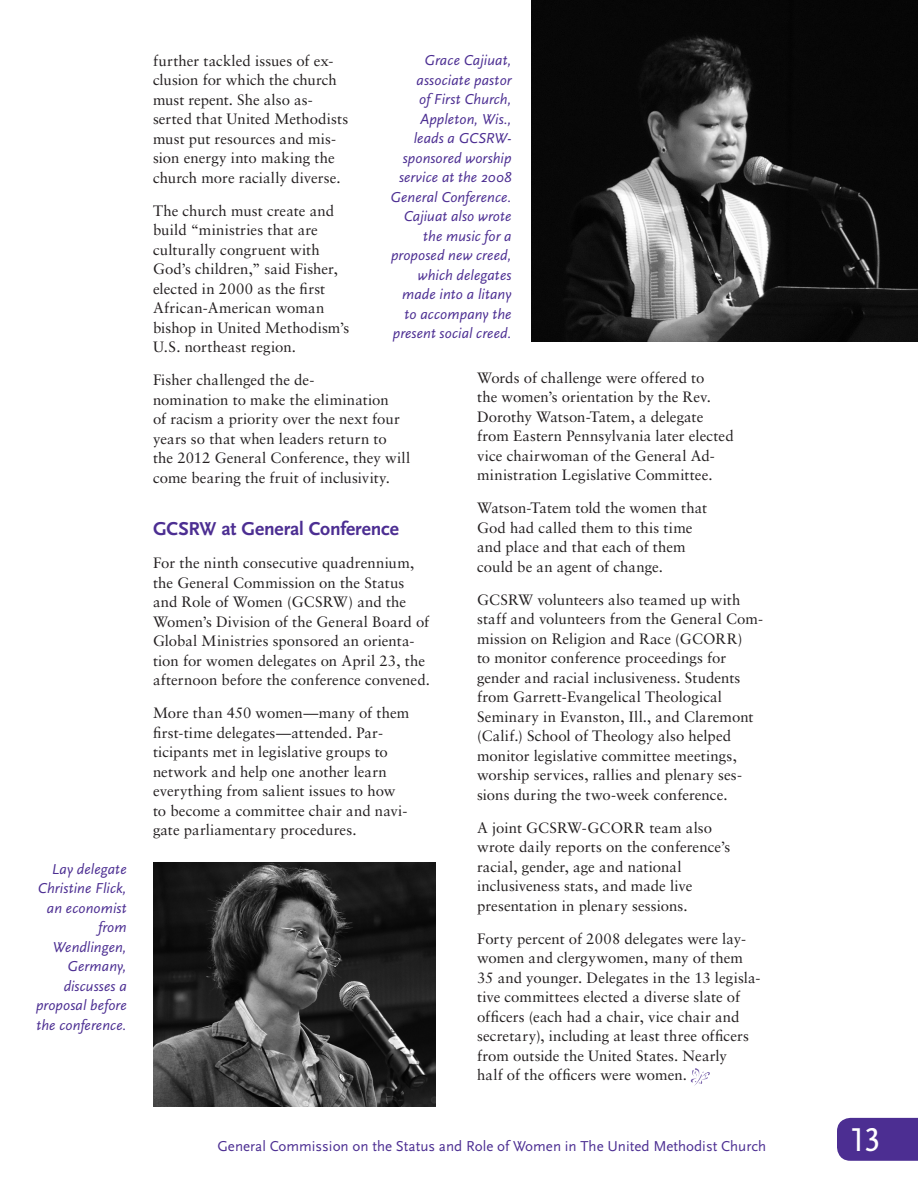
<style>
.page{position:relative;width:918px;height:1188px;background:#fff}
.page>*{position:absolute;margin:0;border:0;box-sizing:border-box;transform-origin:0 0}
.t1{font:34.5px "Scala Sans Caps";color:#fff}
.Headline-Subhead{font:700 19.5px "Scala Sans";letter-spacing:-.01em;color:#4c2e92}
.Body_Text{font:15px/19.5px "Sabon";letter-spacing:.005em;color:#231f20}
.Photo_Caption{font:italic 15px/19.5px "Scala Sans";letter-spacing:.01em;color:#4c2e92;text-align:right}
.t2{font:15px "Scala Sans";color:#4c2e92}
</style>
<div class="page">
<div style="left:837px;top:1118px;width:81px;height:43px;background:#4c2e92"></div>
<svg style="left:695px;top:1068px;width:4px;height:8px"></svg>
<img style="left:531px;top:0;width:387px;height:341px">
<img style="left:153px;top:863px;width:283px;height:244px">
<p class="Photo_Caption" style="left:36px;top:859px;width:92px">Lay delegate<br>Christine Flick, an economist from<br>Wendlingen,<br>Germany, discusses a proposal before the conference.</p>
<p class="Body_Text" style="left:153px;top:50px;width:197px">further tackled issues of ex&shy;clusion for which the church must repent. She also as&shy;serted that United Methodists must put resources and mis&shy;sion energy into making the church more racially diverse.</p>
<p class="Body_Text" style="left:153px;top:200px;width:198px">The church must create and build “ministries that are culturally congruent with<br>God’s children,” said Fisher, elected in 2000 as the first<br>African-American woman bishop in United Methodism’s<br>U.S. northeast region.</p>
<p class="Body_Text" style="left:153px;top:370px;width:259px">Fisher challenged the de-<br>nomination to make the elimination<br>of racism a priority over the next four years so that when leaders return to the 2012 General Conference, they will come bearing the fruit of inclusivity.</p>
<p class="Headline-Subhead" style="left:153px;top:518px;width:247px">GCSRW at General Conference</p>
<p class="Body_Text" style="left:153px;top:553px;width:278px">For the ninth consecutive quadrennium, the General Commission on the Status and Role of Women (GCSRW) and the Women’s Division of the General Board of Global Ministries sponsored an orienta&shy;tion for women delegates on April 23, the afternoon before the conference convened.</p>
<p class="Body_Text" style="left:153px;top:703px;width:258px">More than 450 women—many of them first-time delegates—attended. Par&shy;ticipants met in legislative groups to network and help one another learn everything from salient issues to how to become a committee chair and navi&shy;gate parliamentary procedures.</p>
<p class="Photo_Caption" style="left:391px;top:51px;width:122px">Grace Cajiuat, associate pastor<br>of First Church,<br>Appleton, Wis., leads a GCSRW&shy;sponsored worship service at the 2008<br>General Conference.<br>Cajiuat also wrote the music for a proposed new creed, which delegates made into a litany to accompany the present social creed.</p>
<p class="Body_Text" style="left:477px;top:368px;width:258px">Words of challenge were offered to<br>the women’s orientation by the Rev.<br>Dorothy Watson-Tatem, a delegate from Eastern Pennsylvania later elected vice chairwoman of the General Ad&shy;ministration Legislative Committee.</p>
<p class="Body_Text" style="left:477px;top:498px;width:232px">Watson-Tatem told the women that<br>God had called them to this time and place and that each of them could be an agent of change.</p>
<p class="Body_Text" style="left:477px;top:590px;width:288px">GCSRW volunteers also teamed up with staff and volunteers from the General Com&shy;mission on Religion and Race (GCORR)<br>to monitor conference proceedings for gender and racial inclusiveness. Students from Garrett-Evangelical Theological Seminary in Evanston, Ill., and Claremont (Calif.) School of Theology also helped monitor legislative committee meetings, worship services, rallies and plenary ses&shy;sions during the two-week conference.</p>
<p class="Body_Text" style="left:477px;top:818px;width:255px">A joint GCSRW-GCORR team also wrote daily reports on the conference’s racial, gender, age and national inclusiveness stats, and made live presentation in plenary sessions.</p>
<p class="Body_Text" style="left:477px;top:929px;width:285px">Forty percent of 2008 delegates were lay&shy;women and clergywomen, many of them 35 and younger. Delegates in the 13 legisla&shy;tive committees elected a diverse slate of officers (each had a chair, vice chair and secretary), including at least three officers from outside the United States. Nearly<br>half of the officers were women.</p>
<p class="t2" style="left:217px;top:1137px;width:550px">General Commission on the Status and Role of Women in The United Methodist Church</p>
<h1 class="t1" style="left:849px;top:1121px;width:33px">13</h1>
</div>
